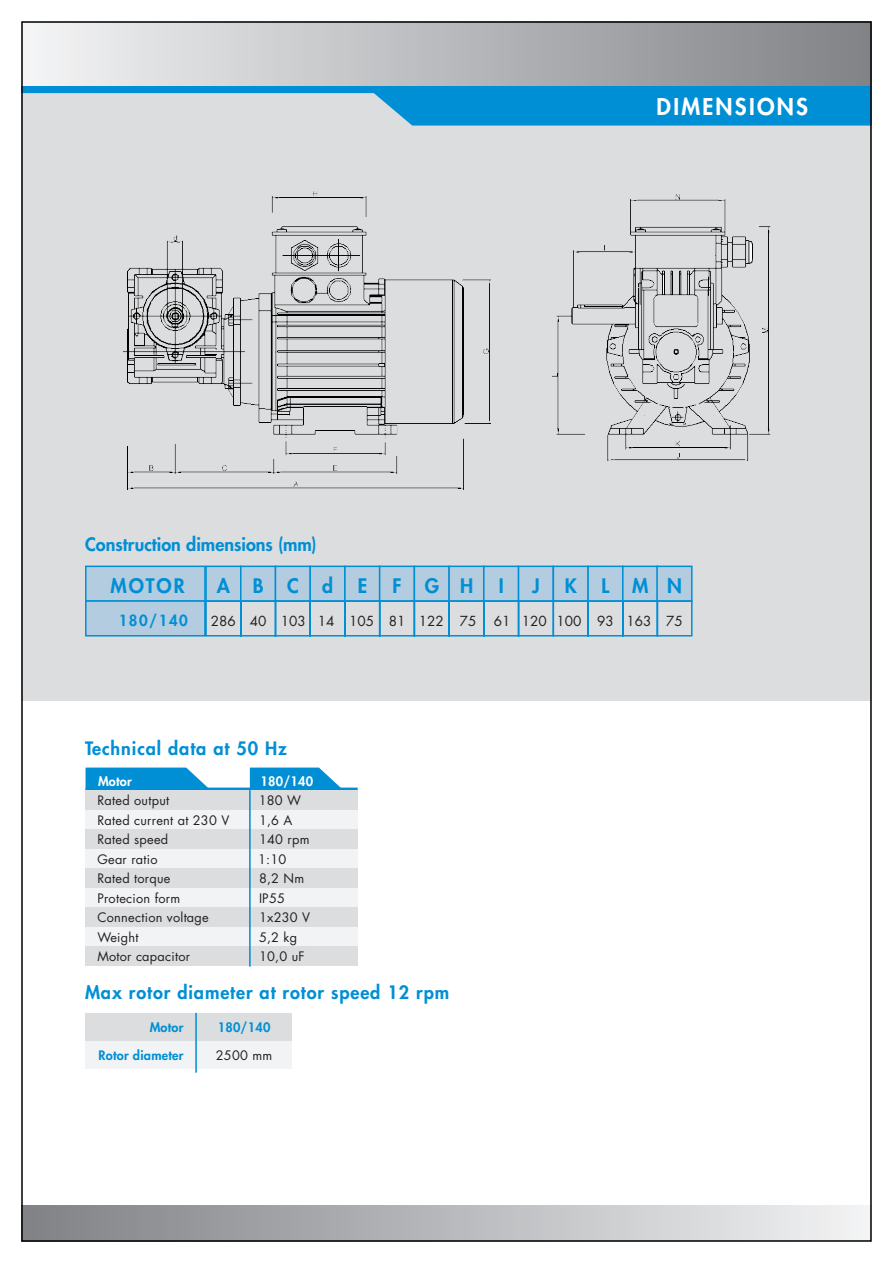
<style>
.page{position:relative;width:893px;height:1263px;background:#fff}
.page>*{position:absolute;margin:0;border:0;box-sizing:border-box;transform-origin:0 0}
.t1{font:800 22.5px "Futura Std";letter-spacing:.1em;color:#fff}
.t2{font:800 19.5px "Futura Std";letter-spacing:1.075em;color:#008fd5}
.t3{font:800 18px "Futura Std";letter-spacing:.05em;color:#008fd5}
.t4{font:800 18px "Futura Std";color:#008fd5}
.t5{font:800 15px "Futura Std";letter-spacing:.1em;color:#008fd5}
.t6{font:13.5px "Futura Std";color:#231f20}
.t7{font:12.75px/19.5px "Futura Std";letter-spacing:.02em;color:#231f20}
.t8{font:800 12.75px "Futura Std";letter-spacing:.02em;color:#008fd5}
.t9{font:800 12.75px "Futura Std";letter-spacing:.02em;color:#fff}
</style>
<div class="page">
<div style="left:21px;top:84px;width:851px;height:617px;background:#dcdddf"></div>
<svg style="left:24px;top:85px;width:845px;height:8px;background:#2096d0"></svg>
<div style="left:21px;top:21px;width:851px;height:64px;background:linear-gradient(to right,#f3f4f5,#7f8185)"></div>
<svg style="left:369px;top:89px;width:500px;height:37px;background:#0c93d5"></svg>
<svg style="left:21px;top:1206px;width:851px;height:36px;background:#afb0b3"></svg>
<img style="left:123px;top:191px;width:648px;height:299px">
<div style="left:86px;top:566px;width:119px;height:35px;background:#b4ccdf"></div>
<div style="left:85px;top:566px;width:121px;height:36px;border:2px solid #008fd5"></div>
<div style="left:206px;top:566px;width:35px;height:35px;background:#b4ccdf"></div>
<div style="left:205px;top:566px;width:37px;height:36px;border:2px solid #008fd5"></div>
<div style="left:241px;top:566px;width:34px;height:35px;background:#b4ccdf"></div>
<div style="left:240px;top:566px;width:36px;height:36px;border:2px solid #008fd5"></div>
<div style="left:275px;top:566px;width:35px;height:35px;background:#b4ccdf"></div>
<div style="left:275px;top:566px;width:36px;height:36px;border:2px solid #008fd5"></div>
<div style="left:310px;top:566px;width:35px;height:35px;background:#b4ccdf"></div>
<div style="left:309px;top:566px;width:37px;height:36px;border:2px solid #008fd5"></div>
<div style="left:345px;top:566px;width:35px;height:35px;background:#b4ccdf"></div>
<div style="left:344px;top:566px;width:36px;height:36px;border:2px solid #008fd5"></div>
<div style="left:380px;top:566px;width:34px;height:35px;background:#b4ccdf"></div>
<div style="left:379px;top:566px;width:36px;height:36px;border:2px solid #008fd5"></div>
<div style="left:414px;top:566px;width:35px;height:35px;background:#b4ccdf"></div>
<div style="left:414px;top:566px;width:36px;height:36px;border:2px solid #008fd5"></div>
<div style="left:449px;top:566px;width:35px;height:35px;background:#b4ccdf"></div>
<div style="left:448px;top:566px;width:37px;height:36px;border:2px solid #008fd5"></div>
<div style="left:484px;top:566px;width:35px;height:35px;background:#b4ccdf"></div>
<div style="left:483px;top:566px;width:36px;height:36px;border:2px solid #008fd5"></div>
<div style="left:519px;top:566px;width:34px;height:35px;background:#b4ccdf"></div>
<div style="left:518px;top:566px;width:36px;height:36px;border:2px solid #008fd5"></div>
<div style="left:553px;top:566px;width:35px;height:35px;background:#b4ccdf"></div>
<div style="left:553px;top:566px;width:36px;height:36px;border:2px solid #008fd5"></div>
<div style="left:588px;top:566px;width:35px;height:35px;background:#b4ccdf"></div>
<div style="left:587px;top:566px;width:37px;height:36px;border:2px solid #008fd5"></div>
<div style="left:623px;top:566px;width:34px;height:35px;background:#b4ccdf"></div>
<div style="left:622px;top:566px;width:36px;height:36px;border:2px solid #008fd5"></div>
<svg style="left:85px;top:599px;width:574px;height:38px"></svg>
<div style="left:657px;top:566px;width:35px;height:35px;background:#b4ccdf"></div>
<div style="left:656px;top:566px;width:37px;height:36px;border:2px solid #008fd5"></div>
<div style="left:656px;top:600px;width:37px;height:36px;border:2px solid #008fd5"></div>
<div style="left:85px;top:810px;width:272px;height:19px;background:#f2f3f4"></div>
<svg style="left:86px;top:767px;width:121px;height:20px;background:#1c9bd9"></svg>
<svg style="left:250px;top:767px;width:90px;height:20px;background:#249eda"></svg>
<div style="left:86px;top:787px;width:272px;height:6px;background:#008fd5"></div>
<div style="left:85px;top:829px;width:272px;height:20px;background:#dcdddf"></div>
<div style="left:85px;top:849px;width:272px;height:19px;background:#f2f3f4"></div>
<div style="left:85px;top:868px;width:272px;height:20px;background:#dcdddf"></div>
<div style="left:85px;top:888px;width:272px;height:19px;background:#f2f3f4"></div>
<div style="left:85px;top:907px;width:272px;height:20px;background:#dcdddf"></div>
<div style="left:85px;top:927px;width:272px;height:19px;background:#f2f3f4"></div>
<div style="left:85px;top:946px;width:272px;height:20px;background:#dcdddf"></div>
<div style="left:86px;top:790px;width:272px;height:20px;background:#dcdddf"></div>
<hr style="left:249px;top:790px;width:2px;height:176px;background:#008fd5">
<div style="left:85px;top:1013px;width:206px;height:28px;background:#dcdddf"></div>
<div style="left:85px;top:1041px;width:206px;height:28px;background:#f2f3f4"></div>
<hr style="left:195px;top:1013px;width:2px;height:60px;background:#008fd5">
<h1 class="t1" style="left:657px;top:92px;width:153px">DIMENSIONS</h1>
<h3 class="t4" style="left:85px;top:533px;width:233px">Construction dimensions (mm)</h3>
<h2 class="t2" style="left:110px;top:574px;width:76px">MOTOR</h2>
<h2 class="t2" style="left:217px;top:574px;width:118px">ABCd</h2>
<h2 class="t2" style="left:358px;top:574px;width:11px">E</h2>
<h2 class="t2" style="left:393px;top:574px;width:82px">FGH</h2>
<h2 class="t2" style="left:499px;top:574px;width:6px">I</h2>
<h2 class="t2" style="left:532px;top:574px;width:9px">J</h2>
<p class="t5" style="left:119px;top:611px;width:71px">180/140</p>
<p class="t6" style="left:211px;top:612px;width:26px">286</p>
<h2 class="t2" style="left:565px;top:574px;width:14px">K</h2>
<h2 class="t2" style="left:602px;top:574px;width:48px">L M</h2>
<p class="t6" style="left:250px;top:612px;width:228px">40 103 14 105 81 122 75</p>
<p class="t6" style="left:494px;top:612px;width:159px">61 120 100 93 163</p>
<h2 class="t2" style="left:667px;top:574px;width:16px">N</h2>
<p class="t6" style="left:666px;top:613px;width:18px">75</p>
<h3 class="t3" style="left:85px;top:737px;width:203px">Technical data at 50 Hz</h3>
<p class="t9" style="left:98px;top:773px;width:35px">Motor</p>
<p class="t9" style="left:261px;top:773px;width:54px">180/140</p>
<p class="t7" style="left:97px;top:791px;width:133px">Rated output<br>Rated current at 230 V<br>Rated speed<br>Gear ratio<br>Rated torque<br>Protecion form<br>Connection voltage<br>Weight<br>Motor capacitor</p>
<p class="t7" style="left:258px;top:791px;width:54px">180 W<br>1,6 A<br>140 rpm<br>1:10<br>8,2 Nm<br>IP55<br>1x230 V<br>5,2 kg<br>10,0 uF</p>
<h3 class="t3" style="left:85px;top:981px;width:366px">Max rotor diameter at rotor speed 12 rpm</h3>
<p class="t8" style="left:150px;top:1019px;width:35px">Motor</p>
<p class="t8" style="left:98px;top:1047px;width:87px">Rotor diameter</p>
<p class="t8" style="left:218px;top:1019px;width:54px">180/140</p>
<p class="t7" style="left:216px;top:1046px;width:58px">2500 mm</p>
</div>
